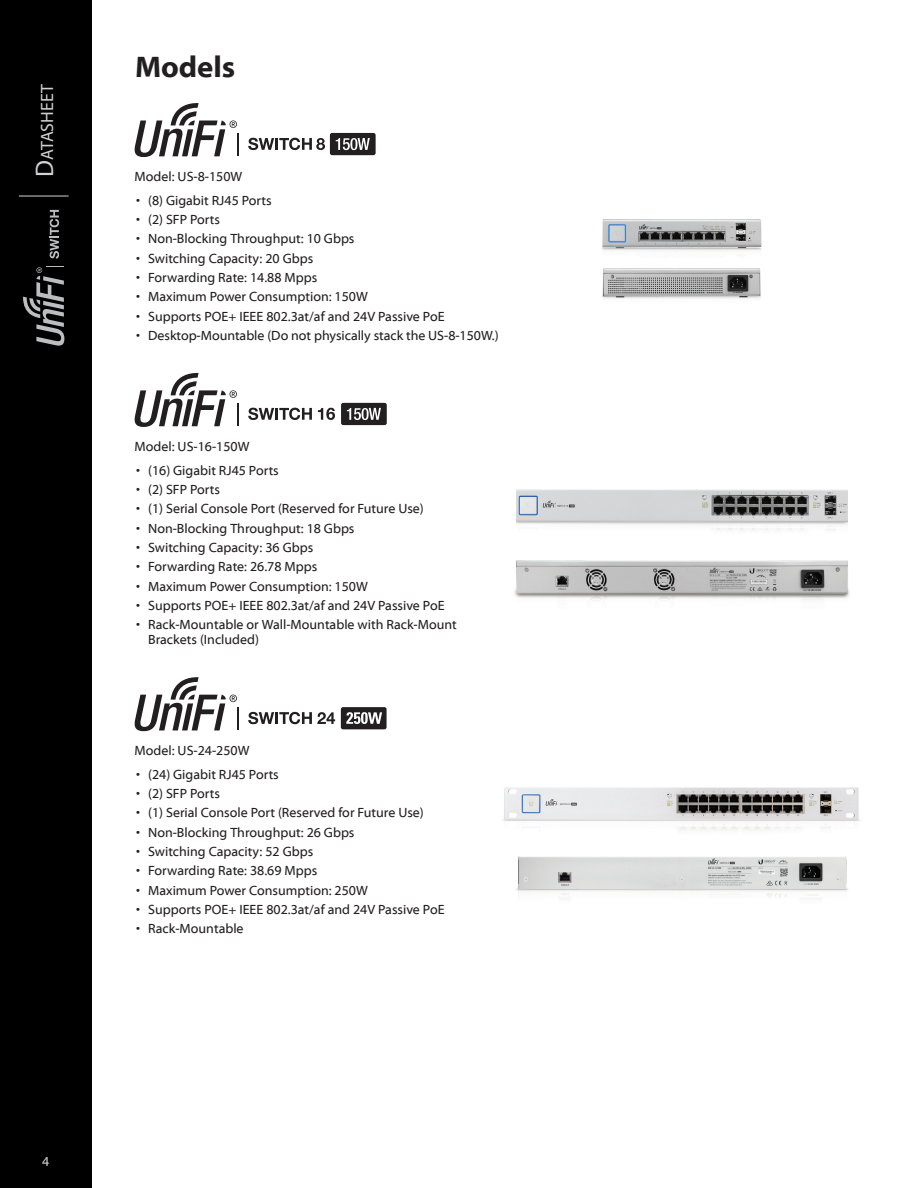
<style>
.page{position:relative;width:918px;height:1188px;background:#fff}
.page>*{position:absolute;margin:0;border:0;box-sizing:border-box;transform-origin:0 0}
.t1{font:700 30px "Myriad Web Pro";color:#231f20}
.t2{font:17.85px "Myriad Pro";color:#d1d2d4}
.t3{font:13.5px/15px "Myriad Web Pro";color:#231f20}
.t4{font:13.5px "Myriad Web Pro";color:#d1d2d4}
.s1{font-size:25.5px}
</style>
<div class="page">
<svg style="left:135px;top:103px;width:104px;height:54px"></svg>
<svg style="left:248px;top:133px;width:128px;height:22px"></svg>
<img style="left:602px;top:219px;width:160px;height:33px">
<img style="left:602px;top:269px;width:159px;height:30px">
<svg style="left:248px;top:408px;width:64px;height:12px"></svg>
<svg style="left:135px;top:373px;width:104px;height:54px"></svg>
<svg style="left:341px;top:403px;width:46px;height:22px"></svg>
<svg style="left:318px;top:408px;width:17px;height:12px"></svg>
<img style="left:517px;top:489px;width:330px;height:41px">
<img style="left:514px;top:561px;width:336px;height:39px">
<svg style="left:248px;top:712px;width:87px;height:12px"></svg>
<svg style="left:135px;top:677px;width:104px;height:54px"></svg>
<svg style="left:341px;top:707px;width:46px;height:22px"></svg>
<img style="left:503px;top:788px;width:357px;height:42px">
<img style="left:516px;top:857px;width:332px;height:40px">
<div style="left:0;top:0;width:92px;height:1188px;background:#000001"></div>
<hr style="left:19px;top:196px;width:50px;height:1px;background:#d1d2d4">
<svg style="left:23px;top:266px;width:41px;height:80px"></svg>
<svg style="left:50px;top:210px;width:9px;height:49px"></svg>
<h2 class="t2" style="left:36px;top:177px;width:94px;rotate:-90deg"><span class="s1">D</span>atasheet</h2>
<h1 class="t1" style="left:135px;top:50px;width:102px">Models</h1>
<p class="t3" style="left:135px;top:169px;width:109px">Model: US-8-150W</p>
<p class="t3" style="left:136px;top:193px;width:137px">• (8) Gigabit RJ45 Ports</p>
<p class="t3" style="left:136px;top:212px;width:85px">• (2) SFP Ports</p>
<p class="t3" style="left:136px;top:232px;width:220px">• Non-Blocking Throughput: 10 Gbps</p>
<p class="t3" style="left:136px;top:251px;width:179px">• Switching Capacity: 20 Gbps</p>
<p class="t3" style="left:136px;top:270px;width:183px">• Forwarding Rate: 14.88 Mpps</p>
<p class="t3" style="left:136px;top:290px;width:233px">• Maximum Power Consumption: 150W</p>
<p class="t3" style="left:136px;top:309px;width:310px">• Supports POE+ IEEE 802.3at/af and 24V Passive PoE</p>
<p class="t3" style="left:136px;top:328px;width:364px">• Desktop-Mountable (Do not physically stack the US-8-150W.)</p>
<p class="t3" style="left:135px;top:439px;width:116px">Model: US-16-150W</p>
<p class="t3" style="left:136px;top:463px;width:144px">• (16) Gigabit RJ45 Ports</p>
<p class="t3" style="left:136px;top:482px;width:85px">• (2) SFP Ports</p>
<p class="t3" style="left:136px;top:502px;width:289px">• (1) Serial Console Port (Reserved for Future Use)</p>
<p class="t3" style="left:136px;top:521px;width:220px">• Non-Blocking Throughput: 18 Gbps</p>
<p class="t3" style="left:136px;top:540px;width:179px">• Switching Capacity: 36 Gbps</p>
<p class="t3" style="left:136px;top:560px;width:183px">• Forwarding Rate: 26.78 Mpps</p>
<p class="t3" style="left:136px;top:579px;width:233px">• Maximum Power Consumption: 150W</p>
<p class="t3" style="left:136px;top:598px;width:310px">• Supports POE+ IEEE 802.3at/af and 24V Passive PoE</p>
<p class="t3" style="left:148px;top:617px;width:310px;text-indent:-12px">• Rack-Mountable or Wall-Mountable with Rack-Mount<br>Brackets (Included)</p>
<p class="t3" style="left:135px;top:743px;width:116px">Model: US-24-250W</p>
<p class="t3" style="left:136px;top:767px;width:144px">• (24) Gigabit RJ45 Ports</p>
<p class="t3" style="left:136px;top:786px;width:85px">• (2) SFP Ports</p>
<p class="t3" style="left:136px;top:806px;width:289px">• (1) Serial Console Port (Reserved for Future Use)</p>
<p class="t3" style="left:136px;top:825px;width:220px">• Non-Blocking Throughput: 26 Gbps</p>
<p class="t3" style="left:136px;top:844px;width:179px">• Switching Capacity: 52 Gbps</p>
<p class="t3" style="left:136px;top:864px;width:183px">• Forwarding Rate: 38.69 Mpps</p>
<p class="t3" style="left:136px;top:883px;width:233px">• Maximum Power Consumption: 250W</p>
<p class="t3" style="left:136px;top:902px;width:310px">• Supports POE+ IEEE 802.3at/af and 24V Passive PoE</p>
<p class="t3" style="left:136px;top:922px;width:109px">• Rack-Mountable</p>
<p class="t4" style="left:42px;top:1154px;width:9px">4</p>
</div>
